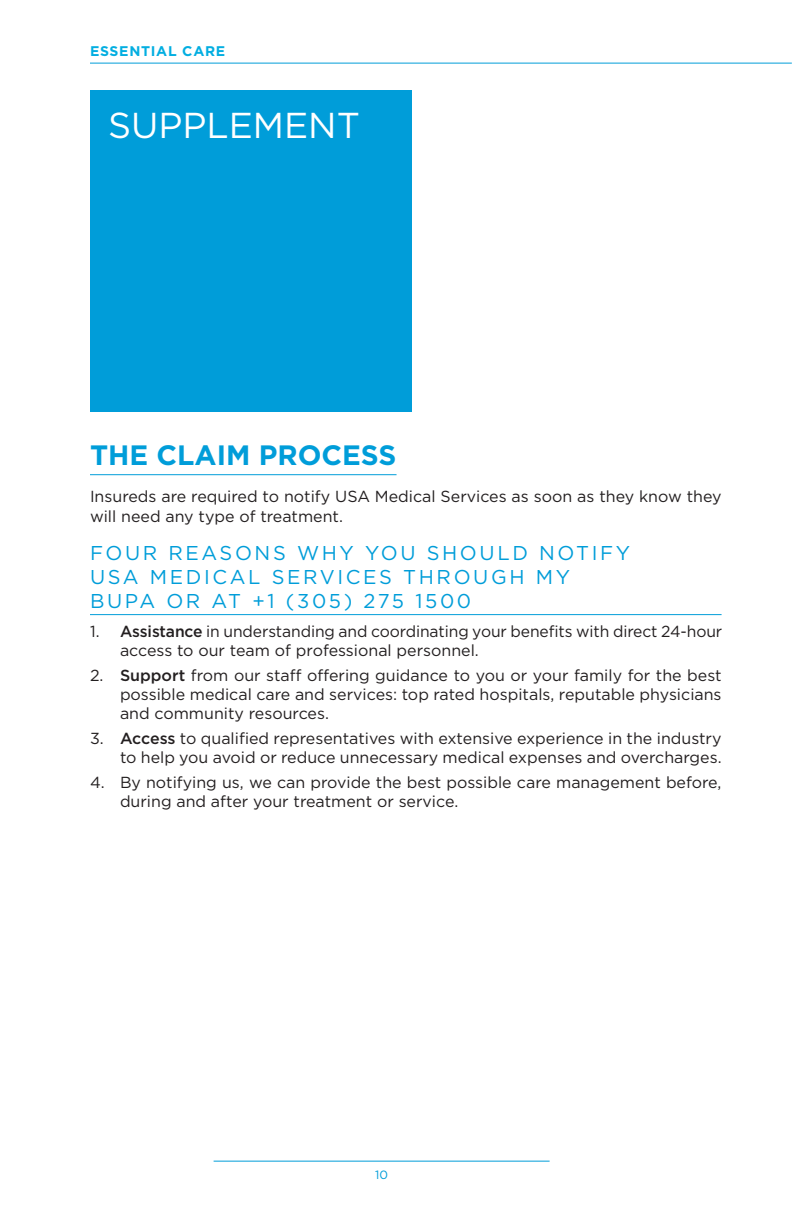
<style>
.page{position:relative;width:792px;height:1224px;background:#fff}
.page>*{position:absolute;margin:0;border:0;box-sizing:border-box;transform-origin:0 0}
.t1{font:36px "Gotham";color:#fff}
.t2{font:700 28px "Gotham";color:#009dd9}
.t3{font:20px/24px "Gotham";letter-spacing:.13em;color:#009dd9}
.t4{font:16px/19.2px "Gotham";color:#231f20}
.t5{font:700 14px "Gotham";letter-spacing:.05em;color:#03aee1}
.t6{font:12px "Gotham";color:#009dd9}
.s1{font-weight:500}
</style>
<div class="page">
<hr style="left:90px;top:63px;width:702px;height:1px;background:#009dd9">
<hr style="left:214px;top:1161px;width:336px;height:1px;background:#009dd9">
<hr style="left:90px;top:474px;width:307px;height:1px;background:#009dd9">
<hr style="left:90px;top:614px;width:632px;height:1px;background:#009dd9">
<div style="left:90px;top:91px;width:321px;height:321px;background:#009dd9"></div>
<p class="t5" style="left:90px;top:42px;width:137px">ESSENTIAL CARE</p>
<h1 class="t1" style="left:108px;top:102px;width:253px">SUPPLEMENT</h1>
<h2 class="t2" style="left:90px;top:437px;width:308px">THE CLAIM PROCESS</h2>
<p class="t4" style="left:90px;top:487px;width:633px">Insureds are required to notify USA Medical Services as soon as they know they will need any type of treatment.</p>
<p class="t3" style="left:90px;top:541px;width:542px">FOUR REASONS WHY YOU SHOULD NOTIFY<br>USA MEDICAL SERVICES THROUGH MY<br>BUPA OR AT +1 (305) 275 1500</p>
<p class="t4" style="left:120px;top:621px;width:604px;text-indent:-30px">1. <span class="s1">Assistance</span> in understanding and coordinating your benefits with direct 24-hour access to our team of professional personnel.</p>
<p class="t4" style="left:120px;top:665px;width:603px;text-align:justify;text-indent:-30px">2. <span class="s1">Support</span> from our staff offering guidance to you or your family for the best possible medical care and services: top rated hospitals, reputable physicians and community resources.</p>
<p class="t4" style="left:90px;top:728px;width:633px;text-align:right">3. <span class="s1">Access</span> to qualified representatives with extensive experience in the industry to help you avoid or reduce unnecessary medical expenses and overcharges.</p>
<p class="t4" style="left:120px;top:773px;width:603px;text-indent:-30px">4. By notifying us, we can provide the best possible care management before, during and after your treatment or service.</p>
<p class="t6" style="left:375px;top:1167px;width:14px">10</p>
</div>
